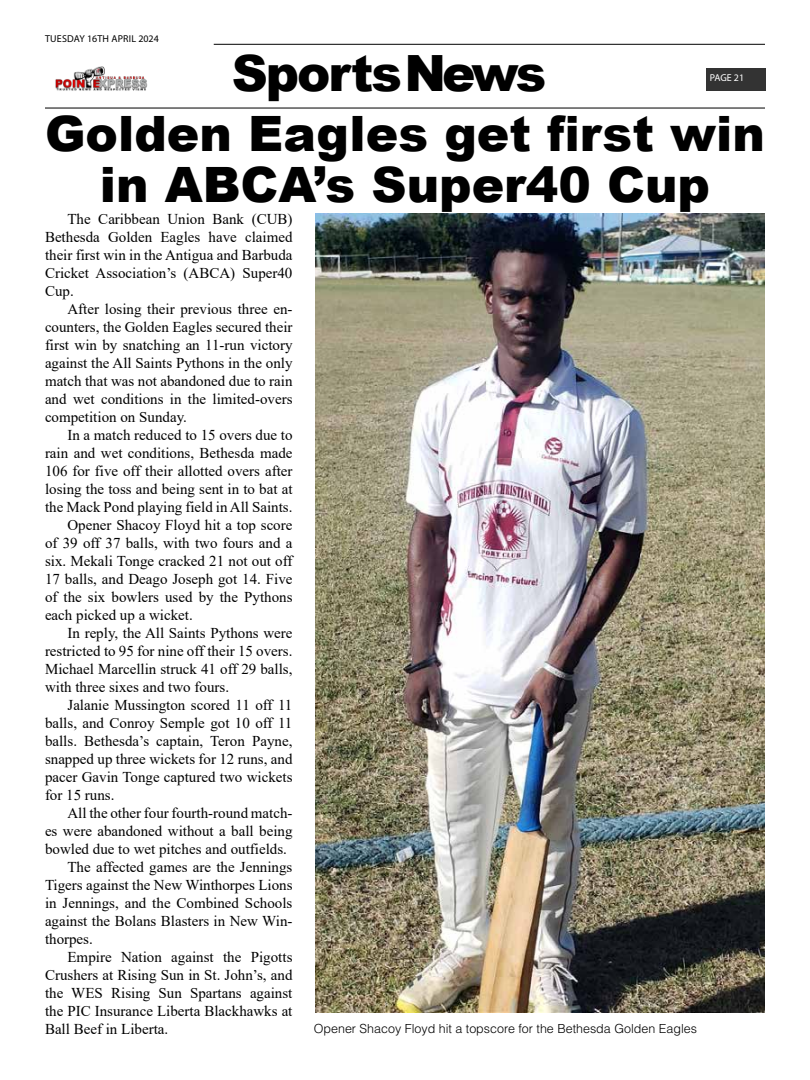
<style>
.page{position:relative;width:810px;height:1080px;background:#fff}
.page>*{position:absolute;margin:0;border:0;box-sizing:border-box;transform-origin:0 0}
.t1{font:900 50px "Arial";letter-spacing:-.04em;color:#000}
.t2{font:900 48.75px/51.2px "Arial";color:#000;text-align:center}
.t3{font:15px/18px "Times New Roman";color:#000;text-align:justify}
.t4{font:300 12.5px "Helvetica LT Std";color:#000}
.t5{font:10px "Myriad Pro";letter-spacing:.02em;color:#000}
.t6{font:10px "Myriad Pro";letter-spacing:-.005em;color:#fff}
</style>
<div class="page">
<hr style="left:45px;top:107px;width:720px;height:2px;background:#333">
<hr style="left:214px;top:44px;width:551px;height:1px;background:#333">
<div style="left:706px;top:68px;width:60px;height:23px;background:#333"></div>
<img style="left:55px;top:66px;width:93px;height:25px">
<img style="left:315px;top:214px;width:450px;height:798px">
<p class="t5" style="left:45px;top:33px;width:115px">TUESDAY 16TH APRIL 2024</p>
<h1 class="t1" style="left:232px;top:37px;width:316px">SportsNews</h1>
<p class="t6" style="left:710px;top:72px;width:36px">PAGE 21</p>
<h2 class="t2" style="left:45px;top:107px;width:722px">Golden Eagles get first win in ABCA’s Super40 Cup</h2>
<p class="t3" style="left:45px;top:210px;width:249px;text-indent:22px">The Caribbean Union Bank (CUB)<br>Bethesda Golden Eagles have claimed their first win in the Antigua and Barbuda Cricket Association’s (ABCA) Super40<br>Cup.</p>
<p class="t3" style="left:45px;top:300px;width:249px;text-indent:22px">After losing their previous three en&shy;counters, the Golden Eagles secured their first win by snatching an 11-run victory against the All Saints Pythons in the only match that was not abandoned due to rain and wet conditions in the limited-overs competition on Sunday.</p>
<p class="t3" style="left:68px;top:426px;width:227px">In a match reduced to 15 overs due to</p>
<p class="t3" style="left:45px;top:444px;width:249px">rain and wet conditions, Bethesda made</p>
<p class="t3" style="left:45px;top:462px;width:249px">106 for five off their allotted overs after</p>
<p class="t3" style="left:45px;top:480px;width:249px">losing the toss and being sent in to bat at</p>
<p class="t3" style="left:45px;top:498px;width:249px">the Mack Pond playing field in All Saints.</p>
<p class="t3" style="left:68px;top:516px;width:226px">Opener Shacoy Floyd hit a top score</p>
<p class="t3" style="left:45px;top:534px;width:249px">of 39 off 37 balls, with two fours and a</p>
<p class="t3" style="left:45px;top:552px;width:249px">six. Mekali Tonge cracked 21 not out off</p>
<p class="t3" style="left:45px;top:570px;width:249px">17 balls, and Deago Joseph got 14. Five</p>
<p class="t3" style="left:45px;top:588px;width:249px">of the six bowlers used by the Pythons</p>
<p class="t3" style="left:45px;top:606px;width:149px">each picked up a wicket.</p>
<p class="t3" style="left:68px;top:624px;width:227px">In reply, the All Saints Pythons were</p>
<p class="t3" style="left:45px;top:642px;width:249px">restricted to 95 for nine off their 15 overs.</p>
<p class="t3" style="left:45px;top:660px;width:249px">Michael Marcellin struck 41 off 29 balls,</p>
<p class="t3" style="left:45px;top:678px;width:186px">with three sixes and two fours.</p>
<p class="t3" style="left:68px;top:696px;width:226px">Jalanie Mussington scored 11 off 11</p>
<p class="t3" style="left:45px;top:714px;width:249px">balls, and Conroy Semple got 10 off 11</p>
<p class="t3" style="left:45px;top:732px;width:249px">balls. Bethesda’s captain, Teron Payne,</p>
<p class="t3" style="left:45px;top:750px;width:249px">snapped up three wickets for 12 runs, and</p>
<p class="t3" style="left:45px;top:768px;width:249px">pacer Gavin Tonge captured two wickets</p>
<p class="t3" style="left:45px;top:786px;width:71px">for 15 runs.</p>
<p class="t3" style="left:68px;top:804px;width:226px">All the other four fourth-round match-</p>
<p class="t3" style="left:45px;top:822px;width:249px">es were abandoned without a ball being</p>
<p class="t3" style="left:45px;top:840px;width:244px">bowled due to wet pitches and outfields.</p>
<p class="t3" style="left:68px;top:858px;width:226px">The affected games are the Jennings</p>
<p class="t3" style="left:45px;top:876px;width:249px">Tigers against the New Winthorpes Lions</p>
<p class="t3" style="left:45px;top:894px;width:249px">in Jennings, and the Combined Schools</p>
<p class="t3" style="left:45px;top:912px;width:249px">against the Bolans Blasters in New Win-</p>
<p class="t3" style="left:45px;top:930px;width:49px">thorpes.</p>
<p class="t3" style="left:68px;top:948px;width:227px">Empire Nation against the Pigotts</p>
<p class="t3" style="left:45px;top:966px;width:249px">Crushers at Rising Sun in St. John’s, and</p>
<p class="t3" style="left:45px;top:984px;width:249px">the WES Rising Sun Spartans against</p>
<p class="t3" style="left:45px;top:1002px;width:249px">the PIC Insurance Liberta Blackhawks at</p>
<p class="t3" style="left:45px;top:1020px;width:125px">Ball Beef in Liberta.</p>
<p class="t4" style="left:314px;top:1020px;width:385px">Opener Shacoy Floyd hit a topscore for the Bethesda Golden Eagles</p>
</div>
